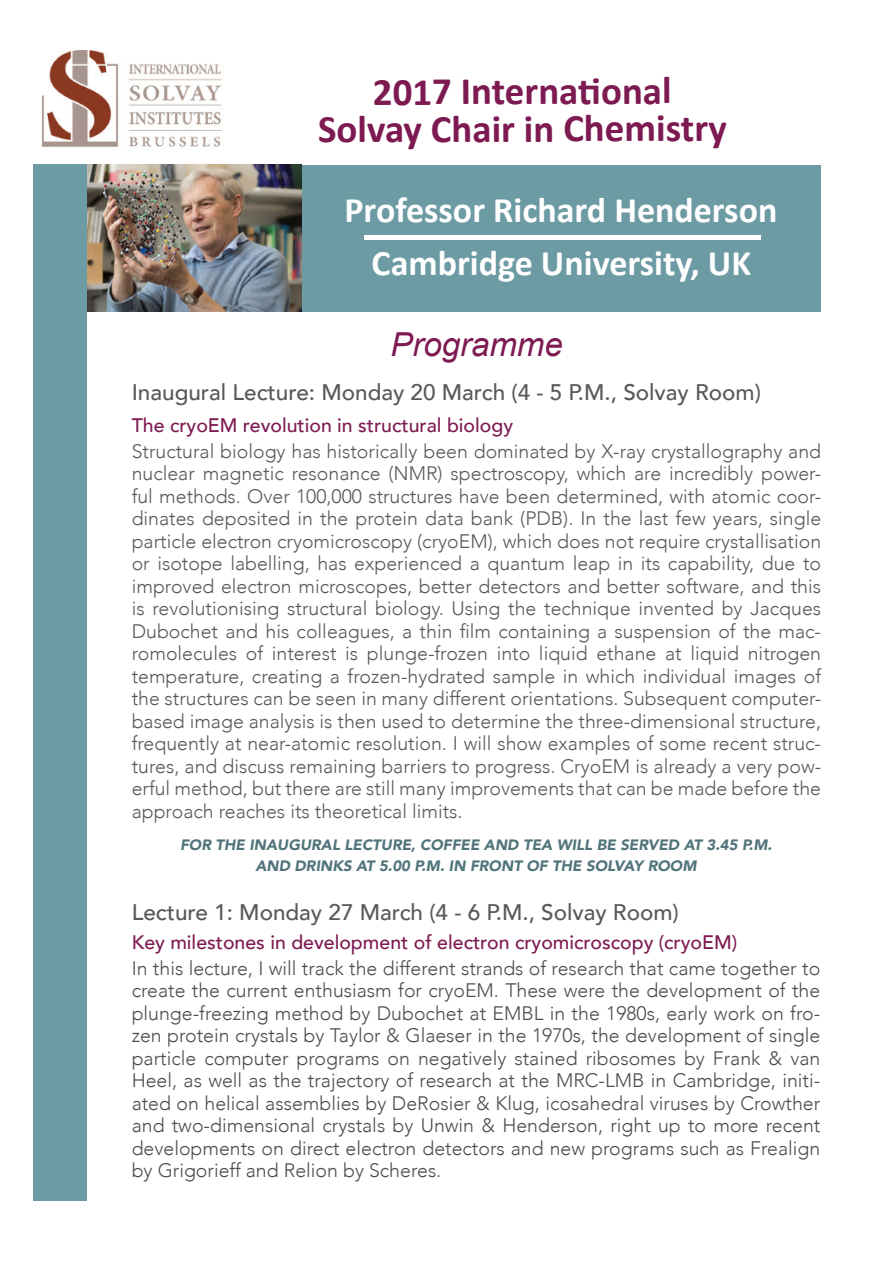
<style>
.page{position:relative;width:893px;height:1263px;background:#fff}
.page>*{position:absolute;margin:0;border:0;box-sizing:border-box;transform-origin:0 0}
.t1{font:700 39px/37.5px "Calibri";letter-spacing:-.005em;color:#7d1a51;text-align:center}
.t2{font:700 36px/52.5px "Calibri";color:#fff;text-align:center}
.t3{font:italic 33px "Arial";color:#7d1a51}
.t4{font:500 22.5px "Avenir";color:#58595b}
.t5{font:300 19.5px/22.5px "Avenir";color:#58595b;text-align:justify}
.t6{font:300 19.5px/22.5px "Avenir";color:#4d4d4f;text-align:justify}
.t7{font:500 19.5px "Avenir";color:#7d1a51}
.t8{font:italic 900 15px/21px "Avenir";color:#51747b;text-align:center}
</style>
<div class="page">
<div style="left:33px;top:164px;width:54px;height:1036px;background:#6d9ba4"></div>
<div style="left:299px;top:165px;width:521px;height:147px;background:#6d9ba4"></div>
<img style="left:42px;top:50px;width:180px;height:97px">
<img style="left:87px;top:164px;width:214px;height:148px">
<hr style="left:364px;top:236px;width:396px;height:4px;background:#fff">
<h1 class="t1" style="left:318px;top:72px;width:410px">2017 International<br>Solvay Chair in Chemistry</h1>
<h2 class="t2" style="left:344px;top:184px;width:434px">Professor Richard Henderson<br>Cambridge University, UK</h2>
<h3 class="t3" style="left:390px;top:323px;width:174px">Programme</h3>
<p class="t4" style="left:132px;top:373px;width:631px">Inaugural Lecture: Monday 20 March (4 - 5 P.M., Solvay Room)</p>
<p class="t7" style="left:132px;top:408px;width:383px">The cryoEM revolution in structural biology</p>
<p class="t5" style="left:132px;top:440px;width:691px">Structural biology has historically been dominated by X-ray crystallography and nuclear magnetic resonance (NMR) spectroscopy, which are incredibly power&shy;ful methods. Over 100,000 structures have been determined, with atomic coor&shy;dinates deposited in the protein data bank (PDB). In the last few years, single particle electron cryomicroscopy (cryoEM), which does not require crystallisation or isotope labelling, has experienced a quantum leap in its capability, due to improved electron microscopes, better detectors and better software, and this is revolutionising structural biology. Using the technique invented by Jacques Dubochet and his colleagues, a thin film containing a suspension of the mac&shy;romolecules of interest is plunge-frozen into liquid ethane at liquid nitrogen temperature, creating a frozen-hydrated sample in which individual images of the structures can be seen in many different orientations. Subsequent computer&shy;based image analysis is then used to determine the three-dimensional structure, frequently at near-atomic resolution. I will show examples of some recent struc&shy;tures, and discuss remaining barriers to progress. CryoEM is already a very pow&shy;erful method, but there are still many improvements that can be made before the approach reaches its theoretical limits.</p>
<p class="t8" style="left:180px;top:834px;width:593px">FOR THE INAUGURAL LECTURE, COFFEE AND TEA WILL BE SERVED AT 3.45 P.M.<br>AND DRINKS AT 5.00 P.M. IN FRONT OF THE SOLVAY ROOM</p>
<p class="t4" style="left:132px;top:893px;width:549px">Lecture 1: Monday 27 March (4 - 6 P.M., Solvay Room)</p>
<p class="t7" style="left:132px;top:925px;width:607px">Key milestones in development of electron cryomicroscopy (cryoEM)</p>
<p class="t6" style="left:132px;top:957px;width:690px">In this lecture, I will track the different strands of research that came together to create the current enthusiasm for cryoEM. These were the development of the plunge-freezing method by Dubochet at EMBL in the 1980s, early work on fro&shy;zen protein crystals by Taylor &amp; Glaeser in the 1970s, the development of single particle computer programs on negatively stained ribosomes by Frank &amp; van Heel, as well as the trajectory of research at the MRC-LMB in Cambridge, initi&shy;ated on helical assemblies by DeRosier &amp; Klug, icosahedral viruses by Crowther and two-dimensional crystals by Unwin &amp; Henderson, right up to more recent developments on direct electron detectors and new programs such as Frealign by Grigorieff and Relion by Scheres.</p>
</div>
